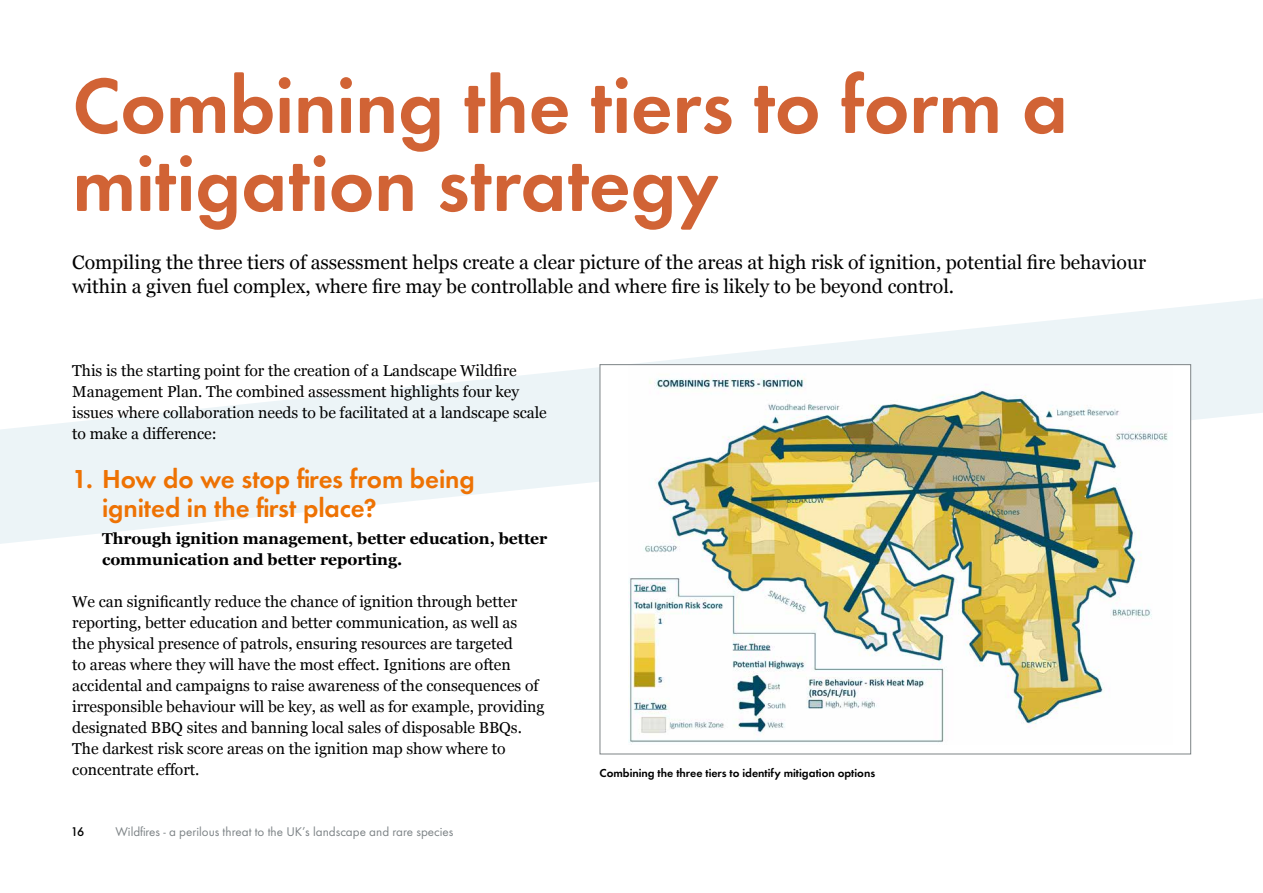
<style>
.page{position:relative;width:1263px;height:893px;background:#fff}
.page>*{position:absolute;margin:0;border:0;box-sizing:border-box;transform-origin:0 0}
.t1{font:600 81px/78px "Futura Round";letter-spacing:-.005em;color:#d16335}
.t2{font:600 27px/28.5px "Futura Round";letter-spacing:-.005em;color:#ee7203}
.t3{font:19.5px/24px "Georgia";letter-spacing:-.005em;color:#000}
.t4{font:15.75px/21px "Georgia";letter-spacing:-.005em;color:#000}
.t5{font:700 15.75px/21px "Georgia";letter-spacing:-.005em;color:#000}
.t6{font:13.2px "Futura Round";color:#7d8386}
.t7{font:500 13.2px "Futura Round";color:#000}
.t8{font:600 12px "Futura Round";letter-spacing:-.005em;color:#000}
</style>
<div class="page">
<svg style="left:0;top:298px;width:1263px;height:247px"></svg>
<div style="left:600px;top:365px;width:591px;height:389px;background:#fff"></div>
<img style="left:628px;top:374px;width:540px;height:369px">
<h1 class="t1" style="left:72px;top:60px;width:997px">Combining the tiers to form a mitigation strategy</h1>
<p class="t3" style="left:72px;top:250px;width:1075px">Compiling the three tiers of assessment helps create a clear picture of the areas at high risk of ignition, potential fire behaviour within a given fuel complex, where fire may be controllable and where fire is likely to be beyond control.</p>
<p class="t4" style="left:72px;top:359px;width:476px">This is the starting point for the creation of a Landscape Wildfire Management Plan. The combined assessment highlights four key issues where collaboration needs to be facilitated at a landscape scale to make a difference:</p>
<h2 class="t2" style="left:102px;top:463px;width:374px;text-indent:-30px">1. How do we stop fires from being ignited in the first place?</h2>
<p class="t5" style="left:102px;top:527px;width:447px">Through ignition management, better education, better communication and better reporting.</p>
<p class="t4" style="left:72px;top:590px;width:474px">We can significantly reduce the chance of ignition through better reporting, better education and better communication, as well as<br>the physical presence of patrols, ensuring resources are targeted<br>to areas where they will have the most effect. Ignitions are often accidental and campaigns to raise awareness of the consequences of irresponsible behaviour will be key, as well as for example, providing designated BBQ sites and banning local sales of disposable BBQs.<br>The darkest risk score areas on the ignition map show where to concentrate effort.</p>
<p class="t7" style="left:72px;top:822px;width:13px">16</p>
<p class="t6" style="left:115px;top:822px;width:339px">Wildfires - a perilous threat to the UK’s landscape and rare species</p>
<p class="t8" style="left:600px;top:763px;width:277px">Combining the three tiers to identify mitigation options</p>
</div>
